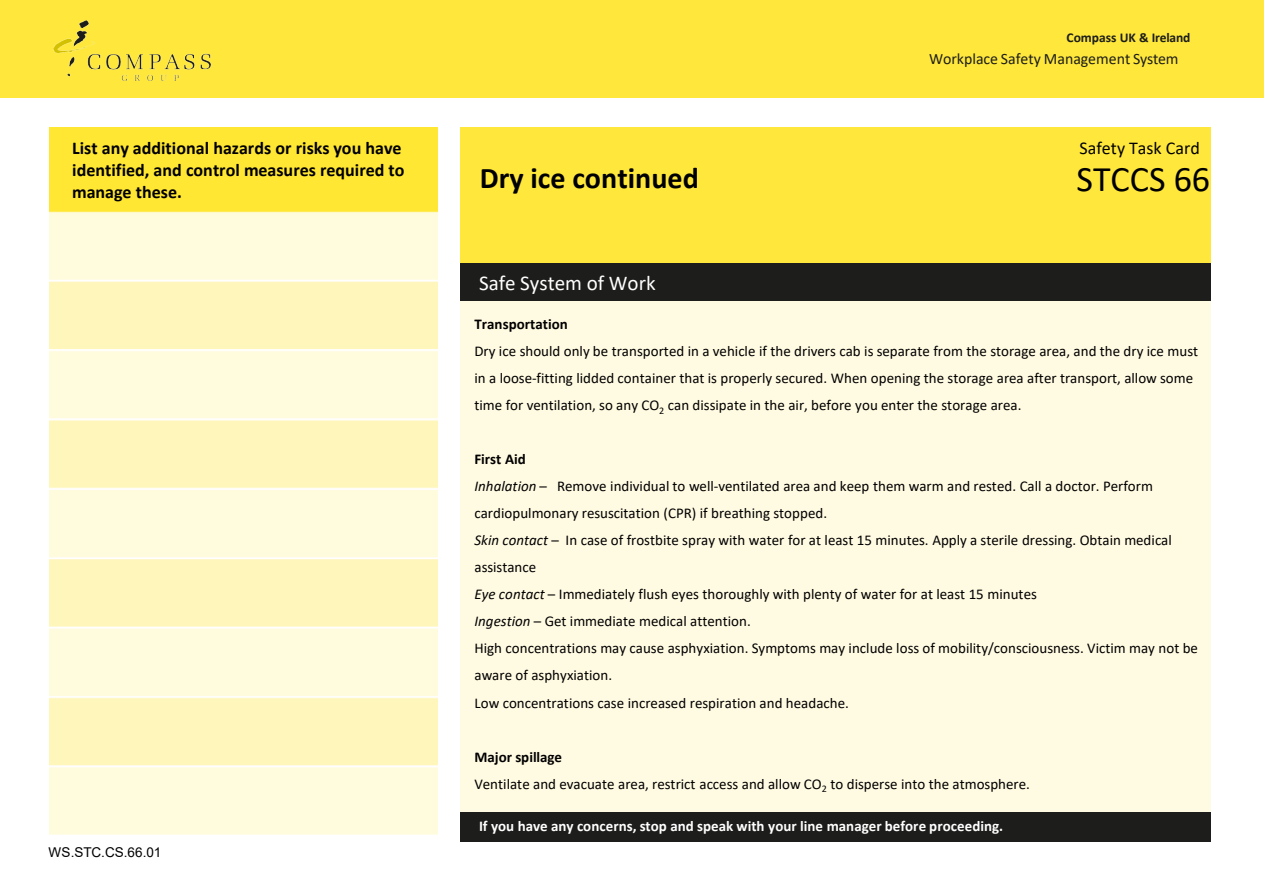
<style>
.page{position:relative;width:1264px;height:894px;background:#fff}
.page>*{position:absolute;margin:0;border:0;box-sizing:border-box;transform-origin:0 0}
.t1{font:36px "Calibri";color:#000}
.t2{font:700 30px "Calibri";color:#000}
.t3{font:21px "Calibri";color:#fff}
.t4{font:700 18px/21.6px "Calibri";letter-spacing:.005em;color:#000}
.t5{font:18px "Calibri";color:#000}
.t6{font:15.9px "Calibri";color:#1d1d1b}
.t7{font:15px/27px "Calibri";color:#000}
.t8{font:700 15px "Calibri";letter-spacing:.005em;color:#fff}
.t9{font:700 15px "Calibri";color:#000}
.t10{font:700 13.5px "Calibri";letter-spacing:-.005em;color:#1d1d1b}
.t11{font:13.5px "Arial";color:#000}
.s1{font-style:italic}
</style>
<div class="page">
<div style="left:0;top:0;width:1263px;height:97px;background:#ffe83b"></div>
<img style="left:53px;top:21px;width:157px;height:59px">
<img style="left:49px;top:128px;width:388px;height:707px">
<div style="left:460px;top:128px;width:750px;height:135px;background:#ffe83b"></div>
<div style="left:460px;top:263px;width:750px;height:38px;background:#1d1d1b"></div>
<div style="left:460px;top:301px;width:750px;height:511px;background:#fffbe2"></div>
<div style="left:460px;top:812px;width:750px;height:30px;background:#1d1d1b"></div>
<p class="t4" style="left:72px;top:137px;width:334px">List any additional hazards or risks you have identified, and control measures required to manage these.</p>
<p class="t11" style="left:48px;top:842px;width:114px">WS.STC.CS.66.01</p>
<p class="t2" style="left:479px;top:156px;width:220px">Dry ice continued</p>
<p class="t3" style="left:479px;top:268px;width:178px">Safe System of Work</p>
<p class="t10" style="left:1066px;top:28px;width:125px">Compass UK &amp; Ireland</p>
<p class="t6" style="left:928px;top:47px;width:251px">Workplace Safety Management System</p>
<p class="t5" style="left:1079px;top:136px;width:122px">Safety Task Card</p>
<p class="t1" style="left:1076px;top:154px;width:135px">STCCS 66</p>
<p class="t9" style="left:474px;top:313px;width:95px">Transportation</p>
<p class="t7" style="left:474px;top:337px;width:725px">Dry ice should only be transported in a vehicle if the drivers cab is separate from the storage area, and the dry ice must in a loose-fitting lidded container that is properly secured. When opening the storage area after transport, allow some time for ventilation, so any CO<sub>2</sub> can dissipate in the air, before you enter the storage area.</p>
<p class="t9" style="left:474px;top:448px;width:53px">First Aid</p>
<p class="t7" style="left:474px;top:472px;width:680px"><span class="s1">Inhalation</span> – Remove individual to well-ventilated area and keep them warm and rested. Call a doctor. Perform cardiopulmonary resuscitation (CPR) if breathing stopped.</p>
<p class="t7" style="left:474px;top:526px;width:698px"><span class="s1">Skin contact</span> – In case of frostbite spray with water for at least 15 minutes. Apply a sterile dressing. Obtain medical assistance</p>
<p class="t7" style="left:474px;top:580px;width:564px"><span class="s1">Eye contact</span> – Immediately flush eyes thoroughly with plenty of water for at least 15 minutes</p>
<p class="t7" style="left:474px;top:607px;width:278px"><span class="s1">Ingestion</span> – Get immediate medical attention.</p>
<p class="t7" style="left:474px;top:634px;width:725px">High concentrations may cause asphyxiation. Symptoms may include loss of mobility/consciousness. Victim may not be aware of asphyxiation.</p>
<p class="t7" style="left:474px;top:688px;width:376px">Low concentrations case increased respiration and headache.</p>
<p class="t9" style="left:474px;top:745px;width:89px">Major spillage</p>
<p class="t7" style="left:474px;top:769px;width:557px">Ventilate and evacuate area, restrict access and allow CO<sub>2</sub> to disperse into the atmosphere.</p>
<p class="t8" style="left:479px;top:815px;width:525px">If you have any concerns, stop and speak with your line manager before proceeding.</p>
</div>
